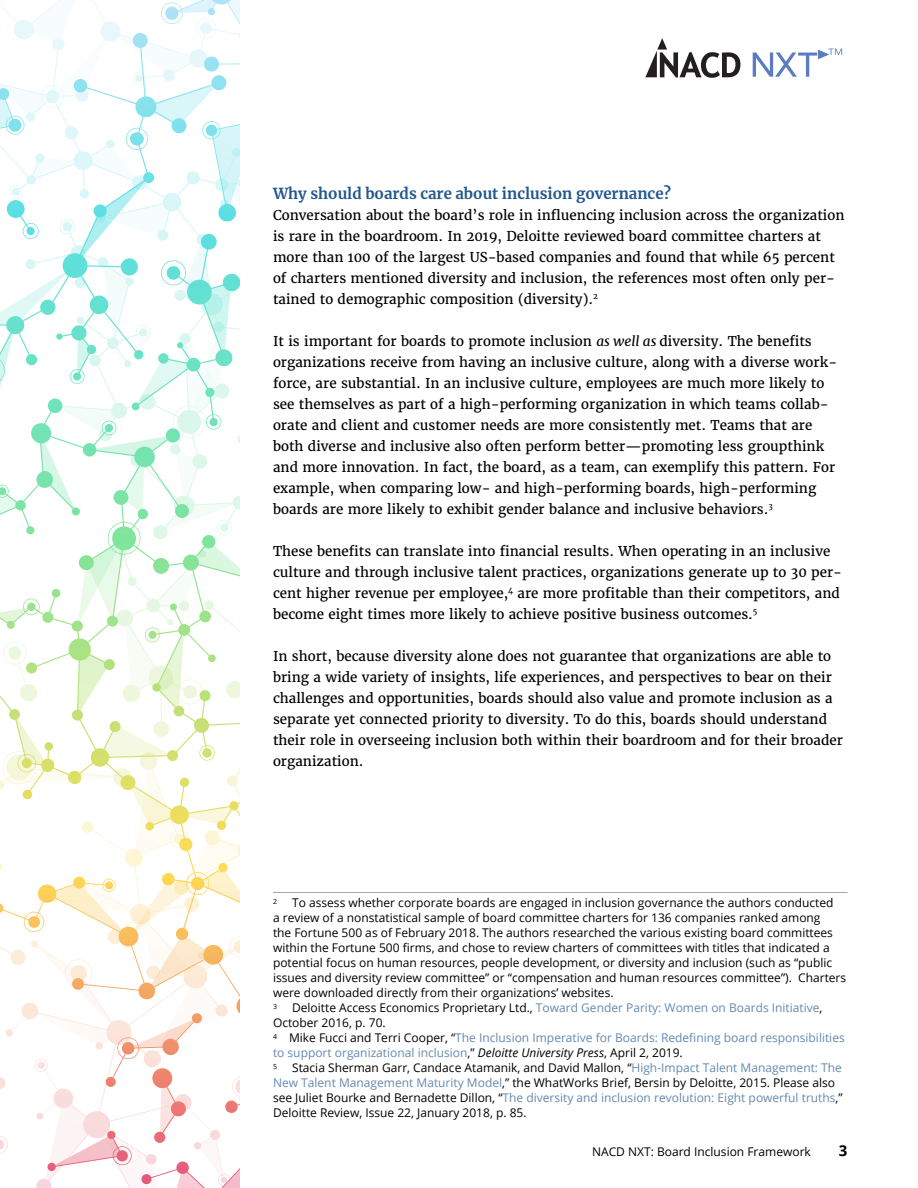
<style>
.page{position:relative;width:918px;height:1188px;background:#fff}
.page>*{position:absolute;margin:0;border:0;box-sizing:border-box;transform-origin:0 0}
.t1{font:700 15px "Merriweather";color:#21578e}
.t2{font:700 15px "Open Sans";color:#000}
.t3{font:13.5px/21px "Merriweather";color:#000}
.t4{font:12px/15px "Open Sans";color:#000}
.t5{font:12px/15px "Open Sans";color:#6489b0}
.t6{font:7.05px "Open Sans";color:#000}
.s1{font-style:italic}
.s2{color:#000}
.s3{font-style:italic;color:#000}
.s4{color:#6489b0}
</style>
<div class="page">
<svg style="left:0;top:0;width:240px;height:1188px"></svg>
<svg style="left:645px;top:38px;width:95px;height:40px"></svg>
<svg style="left:753px;top:49px;width:89px;height:28px"></svg>
<hr style="left:273px;top:892px;width:575px;height:1px;background:#a7a9ac">
<p class="t1" style="left:273px;top:183px;width:400px">Why should boards care about inclusion governance?</p>
<p class="t3" style="left:273px;top:205px;width:573px">Conversation about the board’s role in influencing inclusion across the organization is rare in the boardroom. In 2019, Deloitte reviewed board committee charters at more than 100 of the largest US-based companies and found that while 65 percent of charters mentioned diversity and inclusion, the references most often only per&shy;tained to demographic composition (diversity).<sup>2</sup></p>
<p class="t3" style="left:273px;top:331px;width:566px">It is important for boards to promote inclusion <span class="s1">as well as</span> diversity. The benefits organizations receive from having an inclusive culture, along with a diverse work&shy;force, are substantial. In an inclusive culture, employees are much more likely to see themselves as part of a high-performing organization in which teams collab&shy;orate and client and customer needs are more consistently met. Teams that are both diverse and inclusive also often perform better—promoting less groupthink and more innovation. In fact, the board, as a team, can exemplify this pattern. For example, when comparing low- and high-performing boards, high-performing boards are more likely to exhibit gender balance and inclusive behaviors.<sup>3</sup></p>
<p class="t3" style="left:273px;top:541px;width:571px">These benefits can translate into financial results. When operating in an inclusive culture and through inclusive talent practices, organizations generate up to 30 per&shy;cent higher revenue per employee,<sup>4</sup> are more profitable than their competitors, and become eight times more likely to achieve positive business outcomes.<sup>5</sup></p>
<p class="t3" style="left:273px;top:646px;width:571px">In short, because diversity alone does not guarantee that organizations are able to bring a wide variety of insights, life experiences, and perspectives to bear on their challenges and opportunities, boards should also value and promote inclusion as a separate yet connected priority to diversity. To do this, boards should understand their role in overseeing inclusion both within their boardroom and for their broader organization.</p>
<p class="t4" style="left:273px;top:895px;width:575px;text-indent:19px">To assess whether corporate boards are engaged in inclusion governance the authors conducted<br>a review of a nonstatistical sample of board committee charters for 136 companies ranked among<br>the Fortune 500 as of February 2018. The authors researched the various existing board committees within the Fortune 500 firms, and chose to review charters of committees with titles that indicated a potential focus on human resources, people development, or diversity and inclusion (such as “public issues and diversity review committee” or “compensation and human resources committee”). Charters were downloaded directly from their organizations’ websites.</p>
<p class="t6" style="left:273px;top:1001px;width:6px">3</p>
<p class="t6" style="left:273px;top:896px;width:6px">2</p>
<p class="t5" style="left:273px;top:1000px;width:573px;text-indent:19px"><span class="s2">Deloitte Access Economics Proprietary Ltd.,</span> Toward Gender Parity: Women on Boards Initiative<span class="s2">, October 2016, p. 70.<br></span><sup>4</sup> <span class="s2">Mike Fucci and Terri Cooper, “</span>The Inclusion Imperative for Boards: Redefining board responsibilities to support organizational inclusion<span class="s2">,”</span> <span class="s3">Deloitte University Press</span><span class="s2">, April 2, 2019.</span></p>
<p class="t6" style="left:273px;top:1061px;width:6px">5</p>
<p class="t4" style="left:273px;top:1060px;width:571px;text-indent:19px">Stacia Sherman Garr, Candace Atamanik, and David Mallon, “<span class="s4">High-Impact Talent Management: The New Talent Management Maturity Model</span>,” the WhatWorks Brief, Bersin by Deloitte, 2015. Please also see Juliet Bourke and Bernadette Dillon, “<span class="s4">The diversity and inclusion revolution: Eight powerful truths</span>,” Deloitte Review, Issue 22, January 2018, p. 85.</p>
<p class="t4" style="left:592px;top:1144px;width:220px">NACD NXT: Board Inclusion Framework</p>
<p class="t2" style="left:839px;top:1140px;width:10px">3</p>
</div>
